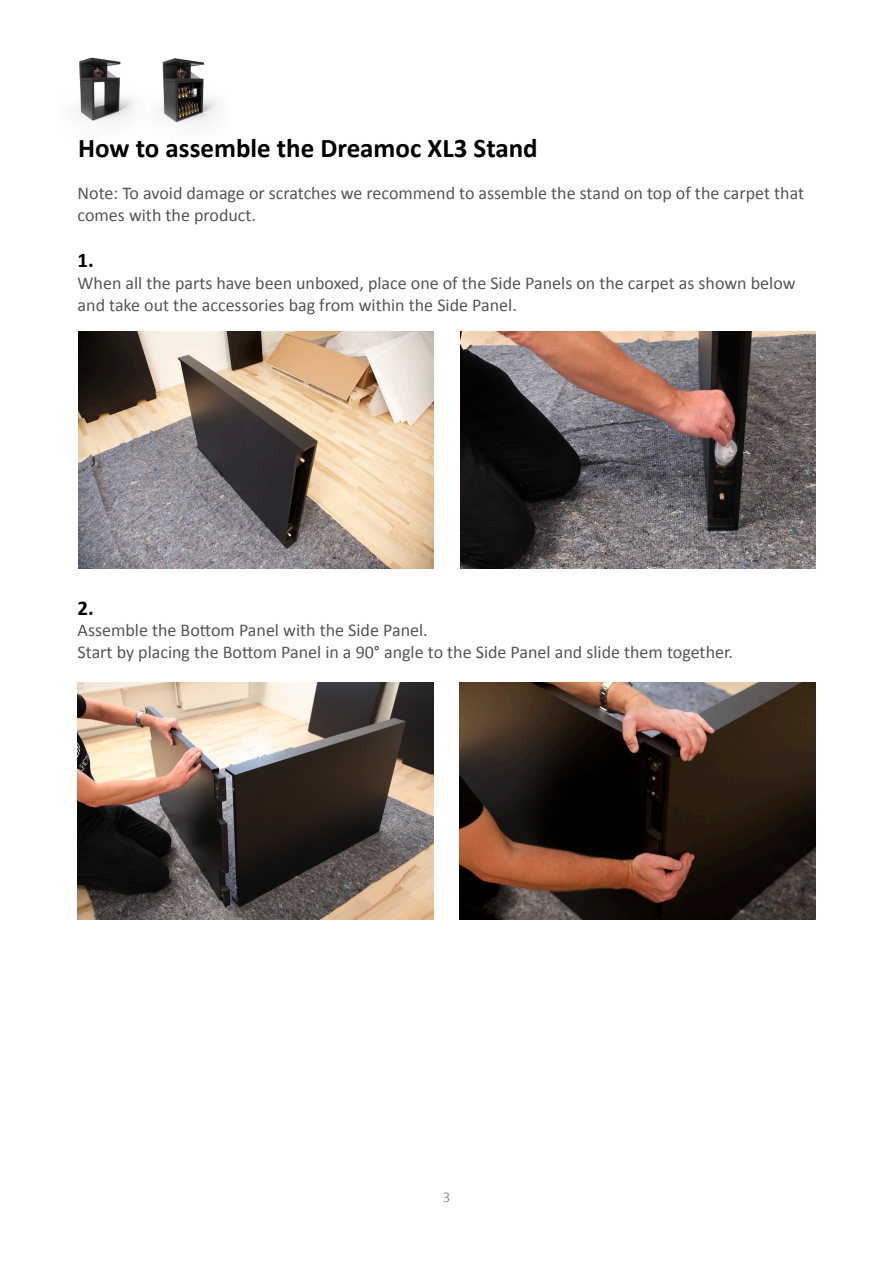
<style>
.page{position:relative;width:893px;height:1263px;background:#fff}
.page>*{position:absolute;margin:0;border:0;box-sizing:border-box;transform-origin:0 0}
.Paragraph_Style_1{font:700 27px "Calibri";color:#000}
.Small_title2{font:700 21px "Calibri";color:#000}
.Small_title2-2{font:18px/21.6px "Calibri";color:#555}
.t1{font:15px "Calibri";color:#999}
</style>
<div class="page">
<img style="left:79px;top:332px;width:354px;height:236px">
<img style="left:461px;top:332px;width:354px;height:236px">
<img style="left:78px;top:683px;width:355px;height:237px">
<img style="left:460px;top:683px;width:355px;height:237px">
<img style="left:78px;top:57px;width:57px;height:65px">
<img style="left:158px;top:58px;width:61px;height:67px">
<p class="Paragraph_Style_1" style="left:78px;top:130px;width:461px">How to assemble the Dreamoc XL3 Stand</p>
<p class="Small_title2-2" style="left:78px;top:181px;width:728px">Note: To avoid damage or scratches we recommend to assemble the stand on top of the carpet that comes with the product.</p>
<p class="Small_title2" style="left:78px;top:247px;width:18px">1.</p>
<p class="Small_title2-2" style="left:78px;top:271px;width:720px">When all the parts have been unboxed, place one of the Side Panels on the carpet as shown below and take out the accessories bag from within the Side Panel.</p>
<p class="Small_title2" style="left:78px;top:594px;width:18px">2.</p>
<p class="Small_title2-2" style="left:78px;top:618px;width:352px">Assemble the Bottom Panel with the Side Panel.</p>
<p class="Small_title2-2" style="left:78px;top:640px;width:657px">Start by placing the Bottom Panel in a 90° angle to the Side Panel and slide them together.</p>
<p class="t1" style="left:443px;top:1188px;width:9px">3</p>
</div>
